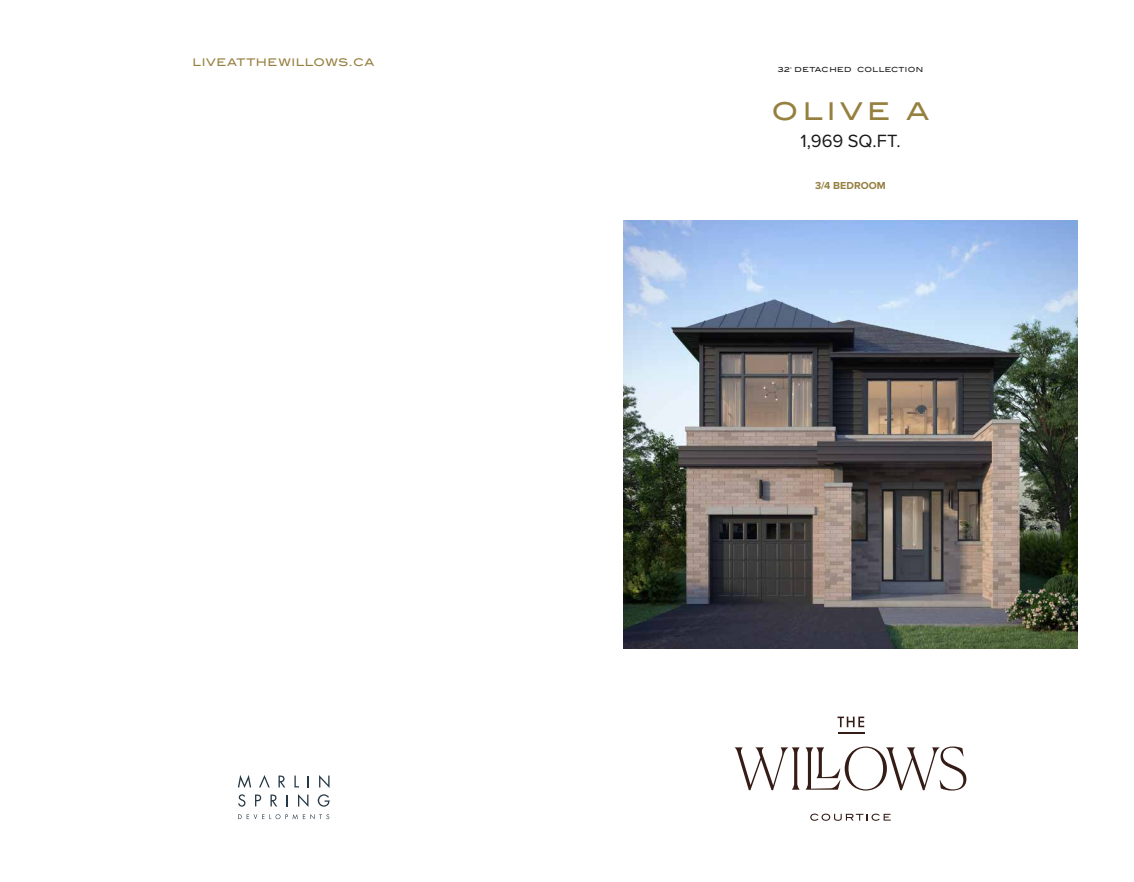
<style>
.page{position:relative;width:1134px;height:882px;background:#fff}
.page>*{position:absolute;margin:0;border:0;box-sizing:border-box;transform-origin:0 0}
.t1{font:500 24.5px "Blair ITC";letter-spacing:.17em;color:#968040}
.t2{font:18.38px "Proxima Nova";color:#191919}
.t3{font:500 10.5px "Blair ITC";letter-spacing:.05em;color:#968040}
.t4{font:700 10.5px "Proxima Nova";letter-spacing:.005em;color:#968040}
.t5{font:500 7px "Blair ITC";letter-spacing:.045em;color:#191919}
</style>
<div class="page">
<svg style="left:735px;top:747px;width:65px;height:43px"></svg>
<svg style="left:806px;top:747px;width:160px;height:44px"></svg>
<svg style="left:838px;top:717px;width:26px;height:10px"></svg>
<hr style="left:838px;top:732px;width:27px;height:2px;background:#361c17">
<svg style="left:810px;top:814px;width:81px;height:7px"></svg>
<img style="left:624px;top:220px;width:453px;height:429px">
<svg style="left:238px;top:775px;width:13px;height:13px"></svg>
<svg style="left:259px;top:775px;width:11px;height:12px"></svg>
<svg style="left:279px;top:776px;width:6px;height:11px"></svg>
<svg style="left:294px;top:776px;width:5px;height:11px"></svg>
<svg style="left:271px;top:795px;width:6px;height:11px"></svg>
<svg style="left:298px;top:794px;width:10px;height:13px"></svg>
<svg style="left:238px;top:794px;width:8px;height:13px"></svg>
<svg style="left:255px;top:795px;width:6px;height:11px"></svg>
<svg style="left:319px;top:775px;width:11px;height:13px"></svg>
<svg style="left:318px;top:794px;width:11px;height:13px"></svg>
<svg style="left:238px;top:814px;width:91px;height:5px"></svg>
<h3 class="t3" style="left:193px;top:56px;width:183px">LIVEATTHEWILLOWS.CA</h3>
<p class="t5" style="left:778px;top:65px;width:147px">32' DETACHED COLLECTION</p>
<h1 class="t1" style="left:772px;top:96px;width:159px">OLIVE A</h1>
<h2 class="t2" style="left:800px;top:130px;width:102px">1,969 SQ.FT.</h2>
<h3 class="t4" style="left:815px;top:180px;width:72px">3/4 BEDROOM</h3>
</div>
